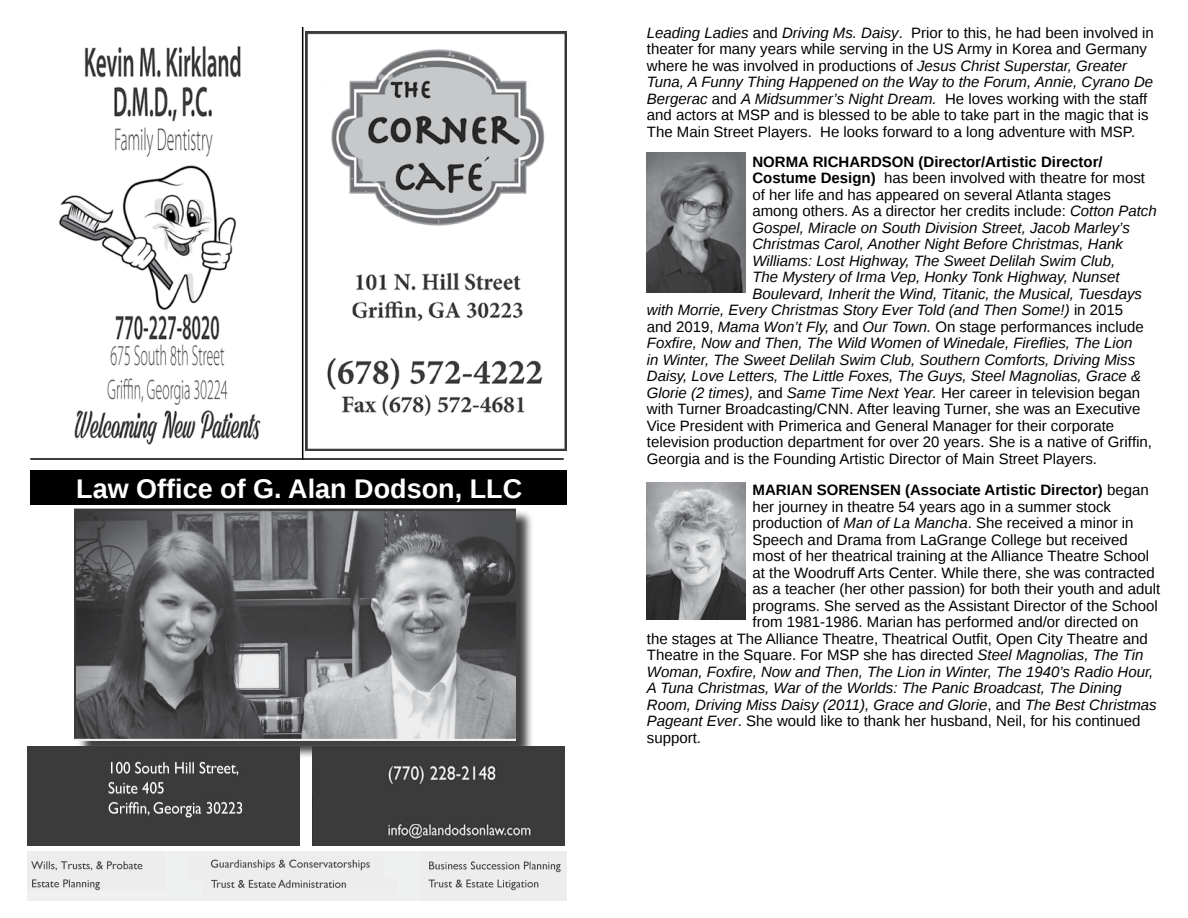
<style>
.page{position:relative;width:1188px;height:918px;background:#fff}
.page>*{position:absolute;margin:0;border:0;box-sizing:border-box;transform-origin:0 0}
.t1{font:700 27px "Liberation Sans";color:#fff}
.t2{font:15px/16.5px "Liberation Sans";color:#000}
.t3{font:italic 15px "Liberation Sans";color:#000}
.t4{font:700 15px "Liberation Sans";color:#000}
.s1{font-style:italic}
.s2{font-weight:700}
.s3{font-style:normal}
.s4{font-weight:400}
</style>
<div class="page">
<img style="left:647px;top:152px;width:99px;height:140px">
<img style="left:647px;top:483px;width:99px;height:137px">
<hr style="left:30px;top:458px;width:534px;height:2px;background:#000">
<hr style="left:302px;top:27px;width:1px;height:433px;background:#000">
<img style="left:305px;top:31px;width:262px;height:419px">
<img style="left:58px;top:46px;width:203px;height:399px">
<div style="left:77px;top:510px;width:457px;height:250px;background:#000;opacity:.75"></div>
<img style="left:75px;top:508px;width:440px;height:233px">
<img style="left:27px;top:746px;width:273px;height:100px">
<img style="left:27px;top:851px;width:540px;height:50px">
<img style="left:312px;top:746px;width:252px;height:100px">
<div style="left:30px;top:470px;width:537px;height:34px;background:#000"></div>
<h1 class="t1" style="left:76px;top:470px;width:448px">Law Office of G. Alan Dodson, LLC</h1>
<p class="t2" style="left:647px;top:25px;width:508px"><span class="s1">Leading Ladies</span> and <span class="s1">Driving Ms. Daisy</span>. Prior to this, he had been involved in theater for many years while serving in the US Army in Korea and Germany where he was involved in productions of <span class="s1">Jesus Christ Superstar, Greater Tuna, A Funny Thing Happened on the Way to the Forum, Annie, Cyrano De Bergerac</span> and <span class="s1">A Midsummer’s Night Dream.</span> He loves working with the staff and actors at MSP and is blessed to be able to take part in the magic that is The Main Street Players. He looks forward to a long adventure with MSP.</p>
<p class="t4" style="left:752px;top:151px;width:352px">NORMA RICHARDSON (Director/Artistic Director/</p>
<p class="t2" style="left:752px;top:171px;width:394px"><span class="s2">Costume Design)</span> has been involved with theatre for most</p>
<p class="t2" style="left:752px;top:187px;width:360px">of her life and has appeared on several Atlanta stages</p>
<p class="t2" style="left:752px;top:204px;width:406px">among others. As a director her credits include: <span class="s1">Cotton Patch</span></p>
<p class="t3" style="left:752px;top:218px;width:379px">Gospel, Miracle on South Division Street, Jacob Marley’s</p>
<p class="t3" style="left:752px;top:234px;width:372px">Christmas Carol, Another Night Before Christmas, Hank</p>
<p class="t3" style="left:752px;top:251px;width:365px">Williams: Lost Highway, The Sweet Delilah Swim Club,</p>
<p class="t3" style="left:752px;top:267px;width:369px">The Mystery of Irma Vep, Honky Tonk Highway, Nunset</p>
<p class="t3" style="left:752px;top:284px;width:391px">Boulevard, Inherit the Wind, Titanic, the Musical, Tuesdays</p>
<p class="t3" style="left:647px;top:300px;width:478px">with Morrie, Every Christmas Story Ever Told (and Then Some!) <span class="s3">in 2015</span></p>
<p class="t2" style="left:647px;top:319px;width:498px">and 2019, <span class="s1">Mama Won’t Fly,</span> and <span class="s1">Our Town.</span> On stage performances include</p>
<p class="t3" style="left:647px;top:333px;width:487px">Foxfire, Now and Then, The Wild Women of Winedale, Fireflies, The Lion</p>
<p class="t3" style="left:647px;top:350px;width:490px">in Winter, The Sweet Delilah Swim Club, Southern Comforts, Driving Miss</p>
<p class="t3" style="left:647px;top:366px;width:496px">Daisy, Love Letters, The Little Foxes, The Guys, Steel Magnolias, Grace &amp;</p>
<p class="t3" style="left:647px;top:383px;width:495px">Glorie (2 times), <span class="s3">and</span> Same Time Next Year. <span class="s3">Her career in television began</span></p>
<p class="t2" style="left:647px;top:402px;width:495px">with Turner Broadcasting/CNN. After leaving Turner, she was an Executive</p>
<p class="t2" style="left:647px;top:418px;width:469px">Vice President with Primerica and General Manager for their corporate</p>
<p class="t2" style="left:647px;top:435px;width:507px">television production department for over 20 years. She is a native of Griffin,</p>
<p class="t2" style="left:647px;top:451px;width:452px">Georgia and is the Founding Artistic Director of Main Street Players.</p>
<p class="t4" style="left:753px;top:480px;width:398px">MARIAN SORENSEN (Associate Artistic Director) <span class="s4">began</span></p>
<p class="t2" style="left:753px;top:499px;width:360px">her journey in theatre 54 years ago in a summer stock</p>
<p class="t2" style="left:753px;top:516px;width:383px">production of <span class="s1">Man of La Mancha</span>. She received a minor in</p>
<p class="t2" style="left:753px;top:532px;width:377px">Speech and Drama from LaGrange College but received</p>
<p class="t2" style="left:753px;top:549px;width:398px">most of her theatrical training at the Alliance Theatre School</p>
<p class="t2" style="left:753px;top:565px;width:404px">at the Woodruff Arts Center. While there, she was contracted</p>
<p class="t2" style="left:753px;top:582px;width:409px">as a teacher (her other passion) for both their youth and adult</p>
<p class="t2" style="left:753px;top:598px;width:407px">programs. She served as the Assistant Director of the School</p>
<p class="t2" style="left:753px;top:615px;width:388px">from 1981-1986. Marian has performed and/or directed on</p>
<p class="t2" style="left:647px;top:631px;width:502px">the stages at The Alliance Theatre, Theatrical Outfit, Open City Theatre and</p>
<p class="t2" style="left:647px;top:648px;width:498px">Theatre in the Square. For MSP she has directed <span class="s1">Steel Magnolias, The Tin</span></p>
<p class="t3" style="left:647px;top:662px;width:508px">Woman, Foxfire, Now and Then, The Lion in Winter, The 1940’s Radio Hour,</p>
<p class="t3" style="left:647px;top:678px;width:476px">A Tuna Christmas, War of the Worlds: The Panic Broadcast, The Dining</p>
<p class="t3" style="left:647px;top:695px;width:511px">Room, Driving Miss Daisy (2011), Grace and Glorie<span class="s3">, and</span> The Best Christmas</p>
<p class="t2" style="left:647px;top:714px;width:495px"><span class="s1">Pageant Ever</span>. She would like to thank her husband, Neil, for his continued</p>
<p class="t2" style="left:647px;top:730px;width:56px">support.</p>
</div>
